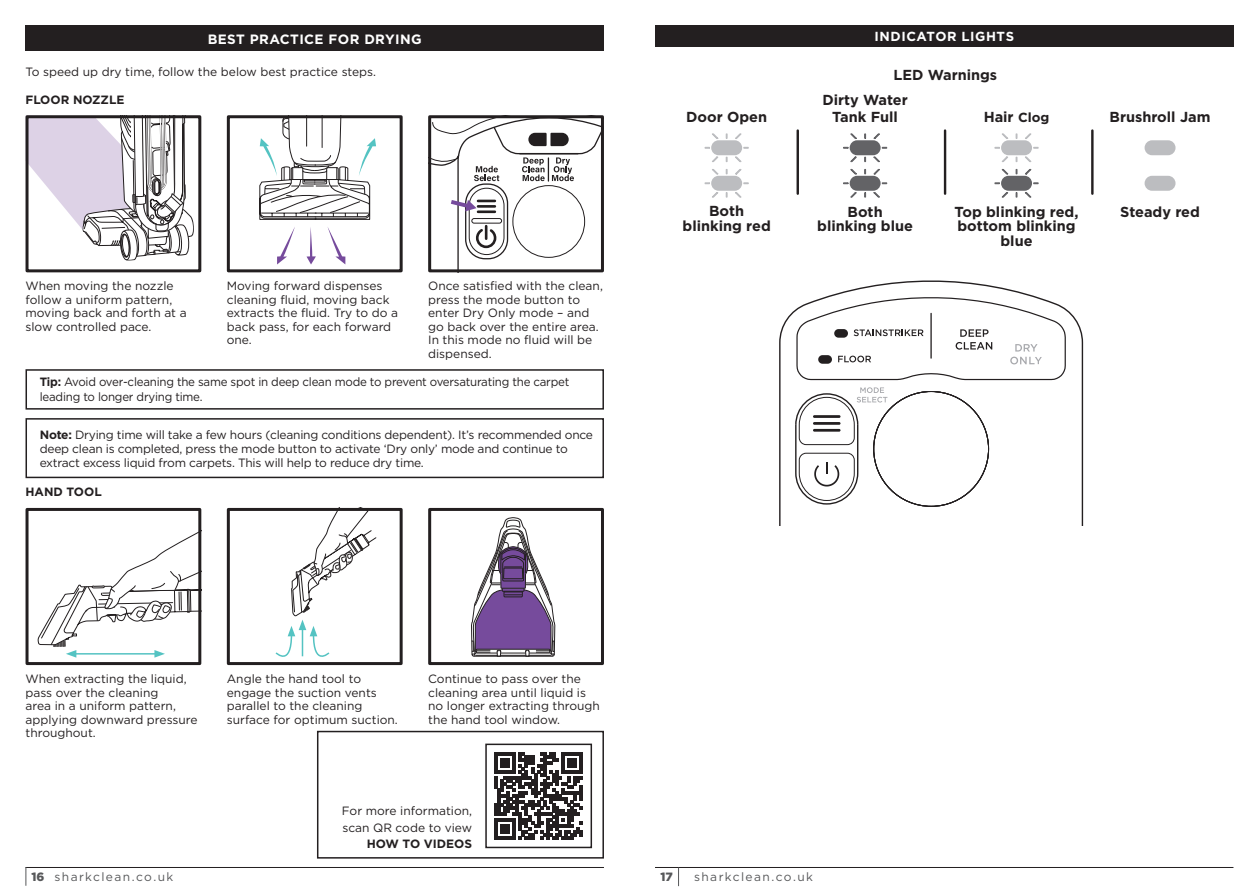
<style>
.page{position:relative;width:1259px;height:893px;background:#fff}
.page>*{position:absolute;margin:0;border:0;box-sizing:border-box;transform-origin:0 0}
.t1{font:700 14.55px/14.5px "Gotham";color:#231f20;text-align:center}
.t2{font:700 13.5px "Gotham";letter-spacing:.03em;color:#fff}
.t3{font:700 13.2px "Gotham";letter-spacing:.045em;color:#fff}
.t4{font:12px/13.5px "Gotham";color:#231f20}
.t5{font:12px/14.4px "Gotham";letter-spacing:-.02em;color:#231f20}
.t6{font:12px/14.4px "Gotham";letter-spacing:-.02em;color:#231f20;scale:.96 1}
.t7{font:12px "Gotham";letter-spacing:.115em;color:#57585a}
.t8{font:700 12px "Gotham";color:#231f20}
.t9{font:900 12px "Gotham";color:#57585a}
.s1{font-weight:700}
.s2{font-size:13.2px}
.s3{font-weight:900}
</style>
<div class="page">
<hr style="left:655px;top:867px;width:578px;height:1px;background:#231f20">
<svg style="left:678px;top:867px;width:1px;height:19px"></svg>
<hr style="left:26px;top:867px;width:578px;height:1px;background:#231f20">
<svg style="left:26px;top:867px;width:1px;height:19px"></svg>
<div style="left:26px;top:26px;width:578px;height:25px;background:#231f20"></div>
<svg style="left:30px;top:119px;width:164px;height:142px"></svg>
<div style="left:26px;top:115px;width:175px;height:157px;border:3px solid #231f20"></div>
<div style="left:227px;top:115px;width:176px;height:157px;border:3px solid #231f20"></div>
<svg style="left:471px;top:517px;width:84px;height:140px"></svg>
<div style="left:428px;top:508px;width:176px;height:157px;border:3px solid #231f20"></div>
<div style="left:26px;top:508px;width:175px;height:157px;border:3px solid #231f20"></div>
<svg style="left:38px;top:527px;width:163px;height:131px"></svg>
<svg style="left:495px;top:752px;width:87px;height:87px"></svg>
<div style="left:485px;top:744px;width:107px;height:104px;border:2px solid #231f20"></div>
<svg style="left:428px;top:115px;width:176px;height:157px"></svg>
<svg style="left:306px;top:227px;width:10px;height:37px"></svg>
<svg style="left:277px;top:227px;width:18px;height:37px"></svg>
<svg style="left:327px;top:227px;width:18px;height:37px"></svg>
<svg style="left:259px;top:115px;width:117px;height:105px"></svg>
<div style="left:317px;top:731px;width:287px;height:128px;border:2px solid #231f20"></div>
<div style="left:26px;top:418px;width:578px;height:60px;border:2px solid #231f20"></div>
<div style="left:26px;top:369px;width:578px;height:41px;border:2px solid #231f20"></div>
<div style="left:227px;top:508px;width:176px;height:157px;border:3px solid #231f20"></div>
<svg style="left:275px;top:508px;width:101px;height:158px"></svg>
<div style="left:655px;top:26px;width:578px;height:21px;background:#231f20"></div>
<hr style="left:796px;top:131px;width:3px;height:63px;background:#231f20">
<hr style="left:944px;top:131px;width:2px;height:63px;background:#231f20">
<hr style="left:1091px;top:131px;width:2px;height:63px;background:#231f20">
<svg style="left:843px;top:146px;width:6px;height:3px"></svg>
<svg style="left:850px;top:133px;width:7px;height:6px"></svg>
<svg style="left:864px;top:133px;width:16px;height:6px"></svg>
<svg style="left:881px;top:146px;width:7px;height:3px"></svg>
<svg style="left:843px;top:182px;width:6px;height:3px"></svg>
<svg style="left:850px;top:155px;width:30px;height:21px"></svg>
<svg style="left:881px;top:182px;width:7px;height:3px"></svg>
<svg style="left:873px;top:192px;width:7px;height:6px"></svg>
<svg style="left:850px;top:192px;width:16px;height:6px"></svg>
<div style="left:849px;top:140px;width:31px;height:15px;background:#636366;border-radius:7px"></div>
<div style="left:849px;top:176px;width:31px;height:15px;background:#636366;border-radius:7px"></div>
<div style="left:1144px;top:176px;width:31px;height:15px;background:#bcbdc0;border-radius:7px"></div>
<div style="left:1144px;top:140px;width:31px;height:15px;background:#bcbdc0;border-radius:7px"></div>
<svg style="left:704px;top:146px;width:6px;height:3px"></svg>
<svg style="left:712px;top:133px;width:7px;height:6px"></svg>
<svg style="left:735px;top:133px;width:7px;height:6px"></svg>
<svg style="left:743px;top:146px;width:6px;height:3px"></svg>
<svg style="left:704px;top:182px;width:6px;height:3px"></svg>
<svg style="left:712px;top:155px;width:15px;height:21px"></svg>
<svg style="left:733px;top:155px;width:9px;height:21px"></svg>
<svg style="left:743px;top:182px;width:6px;height:3px"></svg>
<svg style="left:735px;top:192px;width:7px;height:6px"></svg>
<svg style="left:712px;top:192px;width:15px;height:6px"></svg>
<div style="left:711px;top:140px;width:31px;height:15px;background:#bcbdc0;border-radius:7px"></div>
<div style="left:711px;top:176px;width:31px;height:15px;background:#bcbdc0;border-radius:7px"></div>
<div style="left:1001px;top:176px;width:31px;height:15px;background:#636366;border-radius:7px"></div>
<div style="left:1001px;top:140px;width:31px;height:15px;background:#bcbdc0;border-radius:7px"></div>
<svg style="left:994px;top:146px;width:6px;height:3px"></svg>
<svg style="left:1002px;top:133px;width:7px;height:6px"></svg>
<svg style="left:1025px;top:133px;width:7px;height:6px"></svg>
<svg style="left:1033px;top:146px;width:6px;height:3px"></svg>
<svg style="left:994px;top:182px;width:6px;height:3px"></svg>
<svg style="left:1001px;top:155px;width:16px;height:21px"></svg>
<svg style="left:1023px;top:155px;width:9px;height:21px"></svg>
<svg style="left:1033px;top:182px;width:6px;height:3px"></svg>
<svg style="left:1025px;top:192px;width:7px;height:6px"></svg>
<svg style="left:1001px;top:192px;width:16px;height:6px"></svg>
<svg style="left:779px;top:280px;width:304px;height:245px"></svg>
<hr style="left:857px;top:425px;width:1px;height:48px;background:#231f20">
<hr style="left:795px;top:425px;width:1px;height:48px;background:#231f20">
<svg style="left:794px;top:452px;width:65px;height:53px"></svg>
<svg style="left:794px;top:387px;width:93px;height:58px"></svg>
<svg style="left:796px;top:296px;width:270px;height:85px"></svg>
<p class="t2" style="left:208px;top:30px;width:216px">BEST PRACTICE FOR DRYING</p>
<p class="t4" style="left:26px;top:65px;width:352px">To speed up dry time, follow the below best practice steps.</p>
<p class="t8" style="left:25px;top:91px;width:101px">FLOOR NOZZLE</p>
<p class="t4" style="left:26px;top:279px;width:163px">When moving the nozzle follow a uniform pattern, moving back and forth at a slow controlled pace.</p>
<p class="t4" style="left:227px;top:279px;width:173px">Moving forward dispenses cleaning fluid, moving back extracts the fluid. Try to do a back pass, for each forward one.</p>
<p class="t4" style="left:428px;top:279px;width:176px">Once satisfied with the clean, press the mode button to enter Dry Only mode – and go back over the entire area.<br>In this mode no fluid will be dispensed.</p>
<p class="t6" style="left:40px;top:375px;width:553px"><span class="s1">Tip:</span> Avoid over-cleaning the same spot in deep clean mode to prevent oversaturating the carpet leading to longer drying time.</p>
<p class="t5" style="left:40px;top:427px;width:555px"><span class="s1">Note:</span> Drying time will take a few hours (cleaning conditions dependent). It’s recommended once deep clean is completed, press the mode button to activate ‘Dry only’ mode and continue to extract excess liquid from carpets. This will help to reduce dry time.</p>
<p class="t8" style="left:25px;top:484px;width:78px">HAND TOOL</p>
<p class="t1" style="left:686px;top:110px;width:83px">Door Open</p>
<p class="t1" style="left:682px;top:204px;width:90px">Both blinking red</p>
<p class="t3" style="left:874px;top:28px;width:141px">INDICATOR LIGHTS</p>
<p class="t1" style="left:822px;top:62px;width:176px;line-height:25.5px;text-align:left;text-indent:71px">LED Warnings<br>Dirty Water</p>
<p class="t1" style="left:832px;top:110px;width:67px">Tank Full</p>
<p class="t1" style="left:983px;top:110px;width:67px">Hair <span class="s2">Clog</span></p>
<p class="t1" style="left:817px;top:204px;width:97px">Both blinking blue</p>
<p class="t1" style="left:954px;top:204px;width:125px">Top blinking red, bottom blinking blue</p>
<p class="t1" style="left:1109px;top:110px;width:102px">Brushroll Jam</p>
<p class="t1" style="left:1120px;top:204px;width:81px">Steady red</p>
<p class="t4" style="left:26px;top:672px;width:174px">When extracting the liquid, pass over the cleaning<br>area in a uniform pattern, applying downward pressure throughout.</p>
<p class="t4" style="left:227px;top:672px;width:173px">Angle the hand tool to engage the suction vents parallel to the cleaning surface for optimum suction.</p>
<p class="t4" style="left:428px;top:672px;width:173px">Continue to pass over the cleaning area until liquid is no longer extracting through the hand tool window.</p>
<p class="t4" style="left:342px;top:802px;width:132px;line-height:16.5px">For more information, scan QR code to view</p>
<p class="t8" style="left:367px;top:836px;width:107px">HOW TO VIDEOS</p>
<p class="t7" style="left:32px;top:869px;width:143px"><span class="s3">16</span> sharkclean.co.uk</p>
<p class="t9" style="left:660px;top:869px;width:14px">17</p>
<p class="t7" style="left:694px;top:869px;width:120px">sharkclean.co.uk</p>
</div>
